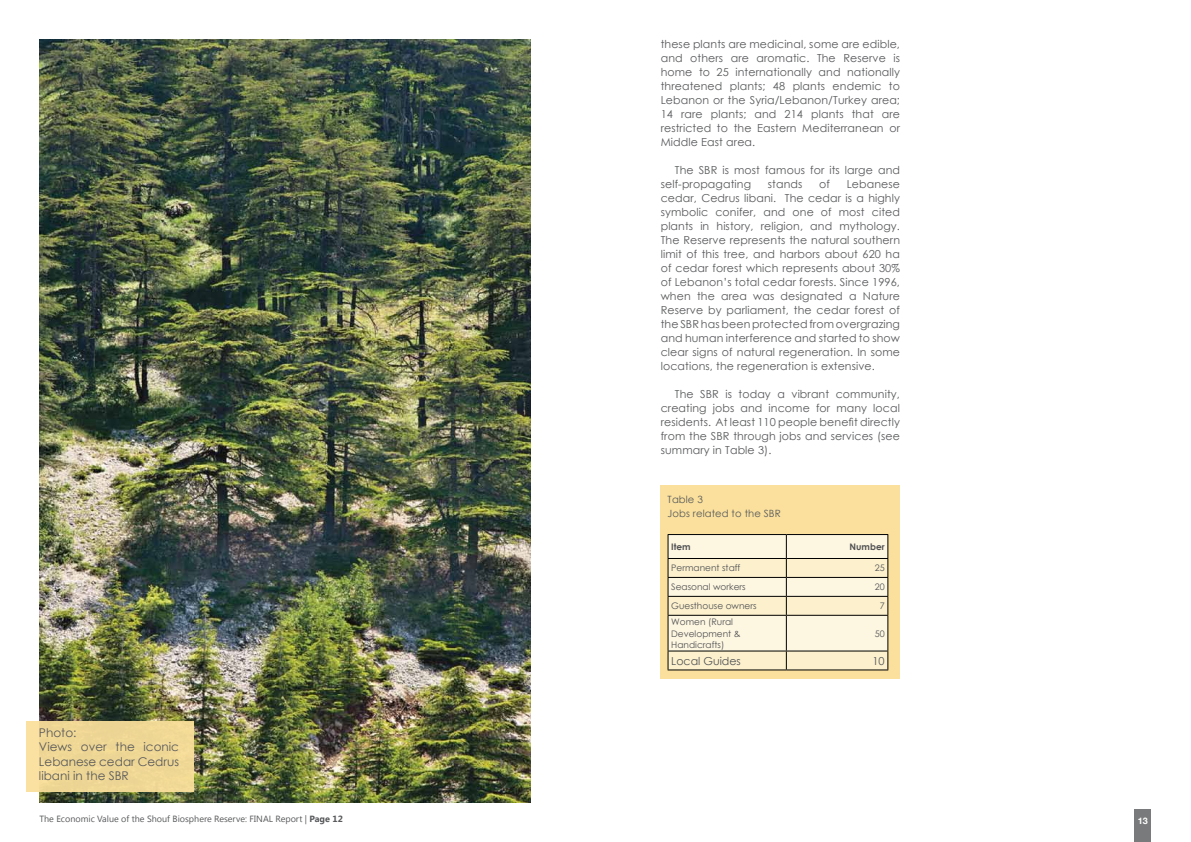
<style>
.page{position:relative;width:1191px;height:842px;background:#fff}
.page>*{position:absolute;margin:0;border:0;box-sizing:border-box;transform-origin:0 0}
.t1{font:12px/14.4px "Century Gothic";color:#58595b}
.t2{font:11px/14px "Century Gothic";letter-spacing:.01em;color:#58595b;text-align:justify}
.t3{font:11px "Century Gothic";color:#515254}
.t4{font:10px/14px "Century Gothic";letter-spacing:.01em;color:#58595b}
.t5{font:9px/11.3px "Century Gothic";color:#515254}
.t6{font:9px "Khmer UI";color:#58595b}
.t7{font:700 9px "Century Gothic";color:#515254}
.t8{font:700 9px "Helvetica Neue";color:#fff}
.s1{font-weight:700}
</style>
<div class="page">
<div style="left:1134px;top:810px;width:17px;height:32px;background:#797a7b"></div>
<img style="left:40px;top:40px;width:490px;height:762px">
<div style="left:26px;top:721px;width:168px;height:70px;background:linear-gradient(to right,#f2d999,#efd794)"></div>
<div style="left:660px;top:485px;width:240px;height:193px;background:#fae09c"></div>
<svg style="left:667px;top:534px;width:221px;height:135px"></svg>
<hr style="left:667px;top:669px;width:119px;height:1px;background:#000">
<hr style="left:786px;top:669px;width:102px;height:1px;background:#000">
<p class="t2" style="left:660px;top:37px;width:241px">these plants are medicinal, some are edible, and others are aromatic. The Reserve is home to 25 internationally and nationally threatened plants; 48 plants endemic to Lebanon or the Syria/Lebanon/Turkey area; 14 rare plants; and 214 plants that are restricted to the Eastern Mediterranean or Middle East area.</p>
<p class="t2" style="left:660px;top:163px;width:241px;text-indent:14px">The SBR is most famous for its large and self-propagating</p>
<p class="t2" style="left:768px;top:177px;width:36px">stands</p>
<p class="t2" style="left:819px;top:177px;width:12px">of</p>
<p class="t2" style="left:660px;top:177px;width:241px;text-indent:186px">Lebanese cedar, Cedrus libani. The cedar is a highly symbolic conifer, and one of most cited plants in history, religion, and mythology.<br>The Reserve represents the natural southern limit of this tree, and harbors about 620 ha of cedar forest which represents about 30% of Lebanon’s total cedar forests. Since 1996, when the area was designated a Nature Reserve by parliament, the cedar forest of the SBR has been protected from overgrazing and human interference and started to show clear signs of natural regeneration. In some locations, the regeneration is extensive.</p>
<p class="t2" style="left:660px;top:387px;width:241px;text-indent:14px">The SBR is today a vibrant community, creating jobs and income for many local residents. At least 110 people benefit directly from the SBR through jobs and services (see summary in Table 3).</p>
<p class="t1" style="left:39px;top:725px;width:142px">Photo:<br>Views over the iconic<br>Lebanese cedar Cedrus libani in the SBR</p>
<p class="t4" style="left:667px;top:492px;width:115px">Table 3<br>Jobs related to the SBR</p>
<p class="t7" style="left:671px;top:540px;width:21px">Item</p>
<p class="t7" style="left:849px;top:540px;width:37px">Number</p>
<p class="t5" style="left:671px;top:562px;width:71px">Permanent staff</p>
<p class="t5" style="left:874px;top:562px;width:11px">25</p>
<p class="t5" style="left:671px;top:581px;width:76px">Seasonal workers</p>
<p class="t5" style="left:874px;top:581px;width:11px">20</p>
<p class="t5" style="left:671px;top:600px;width:87px">Guesthouse owners</p>
<p class="t5" style="left:879px;top:600px;width:6px">7</p>
<p class="t5" style="left:671px;top:616px;width:71px">Women (Rural<br>Development &amp;<br>Handicrafts)</p>
<p class="t5" style="left:874px;top:627px;width:11px">50</p>
<p class="t3" style="left:671px;top:653px;width:71px">Local Guides</p>
<p class="t3" style="left:872px;top:653px;width:14px">10</p>
<p class="t6" style="left:39px;top:813px;width:305px">The Economic Value of the Shouf Biosphere Reserve: FINAL Report | <span class="s1">Page 12</span></p>
<p class="t8" style="left:1137px;top:815px;width:12px">13</p>
</div>
